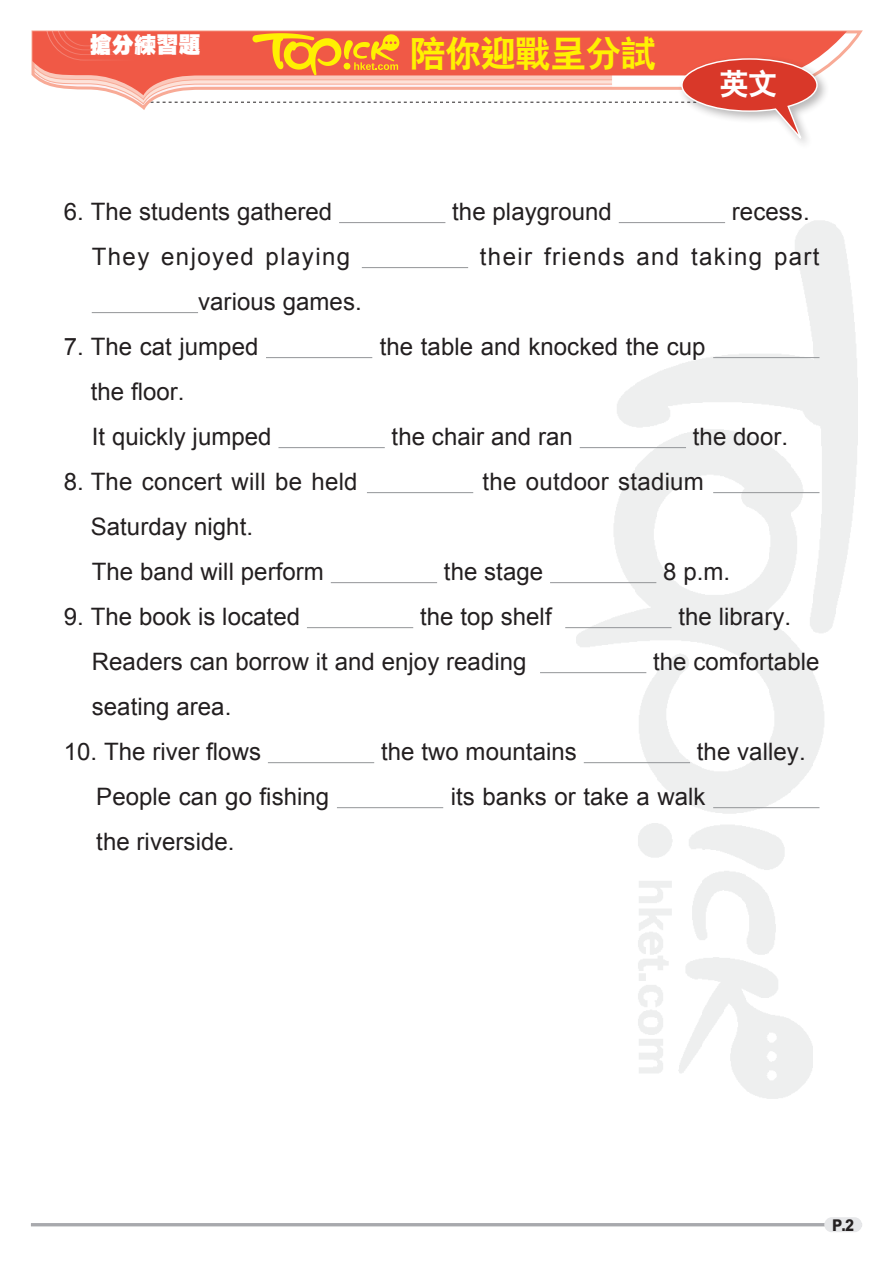
<style>
.page{position:relative;width:893px;height:1263px;background:#fff}
.page>*{position:absolute;margin:0;border:0;box-sizing:border-box;transform-origin:0 0}
.小題eq{font:36px "C Hei 2 Xbold HKSCS";letter-spacing:-.025em;color:#fff101}
.內文{font:30px "C Hei 2 Xbold HKSCS";color:#fff}
.英文內容{font:24px "Arial";letter-spacing:.005em;color:#231f20}
.英文內容-2{font:24px "Arial";letter-spacing:.06em;color:#231f20}
.小題{font:22.2px "C Hei Ultra Bold HKSCS";color:#fff}
.t1{font:16.2px "M Hei Xbold HKSCS";color:#231f20;scale:.9 1}
</style>
<div class="page">
<svg style="left:818px;top:31px;width:29px;height:36px"></svg>
<div style="left:678px;top:54px;width:151px;height:96px;background:#231f20;opacity:.32"></div>
<svg style="left:31px;top:30px;width:787px;height:116px"></svg>
<hr style="left:31px;top:1223px;width:831px;height:3px;background:#a8a9ad">
<div style="left:824px;top:1217px;width:38px;height:15px;background:#e6e7e9;border-radius:7px"></div>
<hr style="left:339px;top:222px;width:106px;height:1px;background:#939598">
<hr style="left:619px;top:222px;width:106px;height:1px;background:#939598">
<hr style="left:362px;top:267px;width:106px;height:1px;background:#939598">
<hr style="left:92px;top:312px;width:106px;height:1px;background:#939598">
<hr style="left:266px;top:357px;width:106px;height:1px;background:#939598">
<hr style="left:713px;top:357px;width:106px;height:1px;background:#939598">
<hr style="left:278px;top:447px;width:107px;height:1px;background:#939598">
<hr style="left:580px;top:447px;width:106px;height:1px;background:#939598">
<hr style="left:367px;top:492px;width:106px;height:1px;background:#939598">
<hr style="left:713px;top:492px;width:106px;height:1px;background:#939598">
<hr style="left:331px;top:582px;width:106px;height:1px;background:#939598">
<hr style="left:550px;top:582px;width:106px;height:1px;background:#939598">
<hr style="left:307px;top:627px;width:106px;height:1px;background:#939598">
<hr style="left:565px;top:627px;width:106px;height:1px;background:#939598">
<hr style="left:540px;top:672px;width:106px;height:1px;background:#939598">
<hr style="left:268px;top:762px;width:106px;height:1px;background:#939598">
<hr style="left:584px;top:762px;width:106px;height:1px;background:#939598">
<hr style="left:337px;top:807px;width:106px;height:1px;background:#939598">
<hr style="left:713px;top:807px;width:106px;height:1px;background:#939598">
<p class="小題" style="left:90px;top:30px;width:113px">搶分練習題</p>
<p class="小題eq" style="left:410px;top:30px;width:248px">陪你迎戰呈分試</p>
<p class="內文" style="left:719px;top:64px;width:60px">英文</p>
<p class="英文內容" style="left:64px;top:195px;width:270px">6. The students gathered</p>
<p class="英文內容" style="left:452px;top:195px;width:161px">the playground</p>
<p class="英文內容" style="left:732px;top:195px;width:79px">recess.</p>
<p class="英文內容-2" style="left:92px;top:240px;width:260px">They enjoyed playing</p>
<p class="英文內容-2" style="left:480px;top:240px;width:341px">their friends and taking part</p>
<p class="英文內容" style="left:198px;top:285px;width:165px">various games.</p>
<p class="英文內容" style="left:64px;top:330px;width:196px">7. The cat jumped</p>
<p class="英文內容" style="left:380px;top:330px;width:327px">the table and knocked the cup</p>
<p class="英文內容" style="left:91px;top:375px;width:95px">the floor.</p>
<p class="英文內容" style="left:92px;top:420px;width:181px">It quickly jumped</p>
<p class="英文內容" style="left:392px;top:420px;width:183px">the chair and ran</p>
<p class="英文內容" style="left:693px;top:420px;width:97px">the door.</p>
<p class="英文內容" style="left:64px;top:465px;width:295px">8. The concert will be held</p>
<p class="英文內容" style="left:483px;top:465px;width:223px">the outdoor stadium</p>
<p class="英文內容" style="left:91px;top:510px;width:164px">Saturday night.</p>
<p class="英文內容" style="left:92px;top:555px;width:234px">The band will perform</p>
<p class="英文內容" style="left:444px;top:555px;width:101px">the stage</p>
<p class="英文內容" style="left:663px;top:555px;width:69px">8 p.m.</p>
<p class="英文內容" style="left:64px;top:600px;width:238px">9. The book is located</p>
<p class="英文內容" style="left:420px;top:600px;width:133px">the top shelf</p>
<p class="英文內容" style="left:678px;top:600px;width:114px">the library.</p>
<p class="英文內容" style="left:92px;top:645px;width:436px">Readers can borrow it and enjoy reading</p>
<p class="英文內容" style="left:653px;top:645px;width:168px">the comfortable</p>
<p class="英文內容" style="left:92px;top:690px;width:141px">seating area.</p>
<p class="英文內容" style="left:64px;top:735px;width:199px">10. The river flows</p>
<p class="英文內容" style="left:381px;top:735px;width:197px">the two mountains</p>
<p class="英文內容" style="left:697px;top:735px;width:110px">the valley.</p>
<p class="英文內容" style="left:96px;top:780px;width:235px">People can go fishing</p>
<p class="英文內容" style="left:451px;top:780px;width:256px">its banks or take a walk</p>
<p class="英文內容" style="left:96px;top:825px;width:140px">the riverside.</p>
<p class="t1" style="left:832px;top:1214px;width:26px">P.2</p>
</div>
